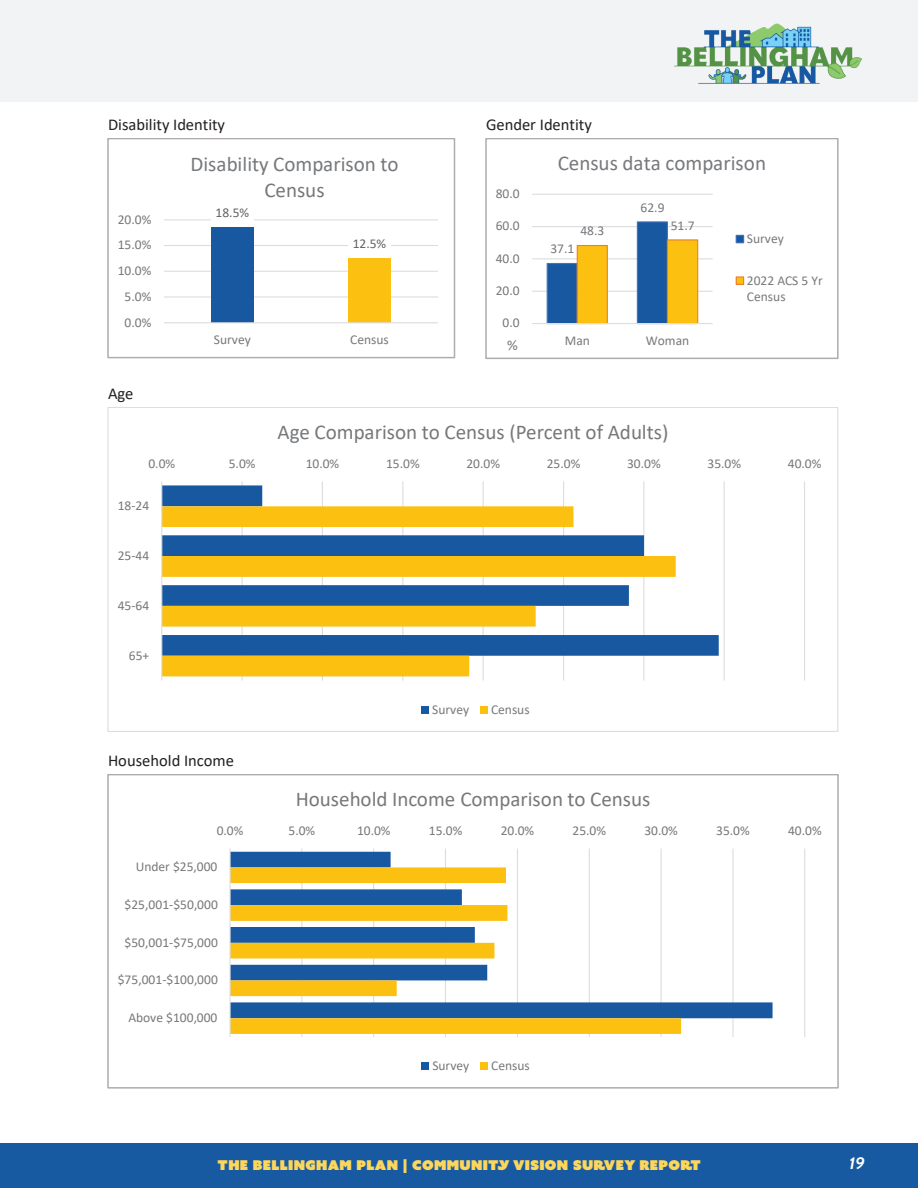
<style>
.page{position:relative;width:918px;height:1188px;background:#fff}
.page>*{position:absolute;margin:0;border:0;box-sizing:border-box;transform-origin:0 0}
.t1{font:21px/25.8px "Calibri";color:#76787b;text-align:center}
.t2{font:16.5px "Calibri";color:#231f20}
.t3{font:italic 16.5px "Cabin";color:#fff}
.t4{font:15px "Calibri";color:#76787b}
.t5{font:13.5px/16.5px "Calibri";color:#76787b}
.t6{font:13.5px "Azo Sans Uber";letter-spacing:.025em;color:#fdd65b}
.t7{font:13.5px "Calibri";color:#636366}
</style>
<div class="page">
<div style="left:0;top:1143px;width:918px;height:45px;background:#185aa2"></div>
<div style="left:0;top:0;width:918px;height:102px;background:#f2f3f4"></div>
<img style="left:674px;top:23px;width:188px;height:61px">
<hr style="left:164px;top:296px;width:274px;height:2px;background:#dcdddf">
<hr style="left:164px;top:271px;width:274px;height:1px;background:#dcdddf">
<hr style="left:164px;top:245px;width:274px;height:1px;background:#dcdddf">
<hr style="left:164px;top:219px;width:274px;height:1px;background:#dcdddf">
<div style="left:211px;top:228px;width:43px;height:95px;background:#1858a0"></div>
<div style="left:348px;top:258px;width:43px;height:65px;background:#fcc011"></div>
<hr style="left:164px;top:322px;width:274px;height:1px;background:#dcdddf">
<div style="left:211px;top:202px;width:43px;height:21px;background:#fff"></div>
<div style="left:348px;top:233px;width:43px;height:21px;background:#fff"></div>
<div style="left:107px;top:139px;width:348px;height:219px;border:2px solid #afacab"></div>
<hr style="left:532px;top:291px;width:181px;height:1px;background:#dcdddf">
<hr style="left:532px;top:258px;width:181px;height:1px;background:#dcdddf">
<hr style="left:532px;top:226px;width:181px;height:1px;background:#dcdddf">
<hr style="left:532px;top:194px;width:181px;height:1px;background:#dcdddf">
<svg style="left:546px;top:221px;width:153px;height:104px"></svg>
<hr style="left:532px;top:323px;width:181px;height:1px;background:#dcdddf">
<div style="left:736px;top:235px;width:8px;height:8px;background:#1858a0"></div>
<div style="left:736px;top:235px;width:8px;height:8px;border:1px solid #4671b8"></div>
<div style="left:736px;top:277px;width:8px;height:7px;background:#fcc011"></div>
<div style="left:736px;top:276px;width:8px;height:9px;border:1px solid #ee7d2f"></div>
<div style="left:485px;top:139px;width:354px;height:220px;border:2px solid #afacab"></div>
<hr style="left:242px;top:481px;width:1px;height:200px;background:#dcdddf">
<hr style="left:322px;top:481px;width:1px;height:200px;background:#dcdddf">
<hr style="left:402px;top:481px;width:1px;height:200px;background:#dcdddf">
<hr style="left:483px;top:481px;width:1px;height:200px;background:#dcdddf">
<hr style="left:563px;top:481px;width:1px;height:200px;background:#dcdddf">
<hr style="left:643px;top:481px;width:1px;height:200px;background:#dcdddf">
<hr style="left:724px;top:481px;width:1px;height:200px;background:#dcdddf">
<hr style="left:804px;top:481px;width:1px;height:200px;background:#dcdddf">
<svg style="left:162px;top:485px;width:557px;height:171px"></svg>
<svg style="left:162px;top:506px;width:514px;height:170px"></svg>
<hr style="left:161px;top:481px;width:1px;height:200px;background:#dcdddf">
<div style="left:422px;top:706px;width:7px;height:7px;background:#1858a0"></div>
<div style="left:480px;top:706px;width:8px;height:7px;background:#fcc011"></div>
<hr style="left:301px;top:849px;width:1px;height:188px;background:#dcdddf">
<hr style="left:373px;top:849px;width:1px;height:188px;background:#dcdddf">
<hr style="left:445px;top:849px;width:1px;height:188px;background:#dcdddf">
<hr style="left:517px;top:849px;width:1px;height:188px;background:#dcdddf">
<hr style="left:589px;top:849px;width:1px;height:188px;background:#dcdddf">
<hr style="left:661px;top:849px;width:1px;height:188px;background:#dcdddf">
<hr style="left:732px;top:849px;width:2px;height:188px;background:#dcdddf">
<hr style="left:804px;top:849px;width:1px;height:188px;background:#dcdddf">
<svg style="left:231px;top:852px;width:542px;height:166px"></svg>
<svg style="left:231px;top:867px;width:450px;height:167px"></svg>
<hr style="left:229px;top:849px;width:2px;height:188px;background:#dcdddf">
<div style="left:422px;top:1062px;width:7px;height:8px;background:#1858a0"></div>
<div style="left:480px;top:1062px;width:8px;height:8px;background:#fcc011"></div>
<div style="left:107px;top:775px;width:732px;height:314px;border:2px solid #afacab"></div>
<p class="t2" style="left:108px;top:113px;width:119px">Disability Identity</p>
<p class="t2" style="left:486px;top:113px;width:107px">Gender Identity</p>
<p class="t5" style="left:118px;top:211px;width:35px">20.0%</p>
<p class="t5" style="left:118px;top:236px;width:35px">15.0%</p>
<p class="t5" style="left:118px;top:262px;width:35px">10.0%</p>
<p class="t5" style="left:125px;top:288px;width:28px">5.0%</p>
<p class="t5" style="left:125px;top:314px;width:28px">0.0%</p>
<p class="t2" style="left:108px;top:382px;width:27px">Age</p>
<h1 class="t1" style="left:191px;top:151px;width:209px">Disability Comparison to<br>Census</h1>
<p class="t5" style="left:496px;top:185px;width:25px">80.0</p>
<h1 class="t1" style="left:558px;top:149px;width:210px">Census data comparison</h1>
<p class="t7" style="left:216px;top:204px;width:35px">18.5%</p>
<p class="t5" style="left:641px;top:198px;width:25px">62.9</p>
<p class="t7" style="left:353px;top:234px;width:35px">12.5%</p>
<p class="t5" style="left:496px;top:217px;width:25px">60.0</p>
<p class="t5" style="left:496px;top:250px;width:25px">40.0</p>
<p class="t5" style="left:496px;top:282px;width:25px">20.0</p>
<p class="t5" style="left:580px;top:222px;width:25px">48.3</p>
<p class="t5" style="left:550px;top:240px;width:25px">37.1</p>
<p class="t5" style="left:671px;top:216px;width:25px">51.7</p>
<p class="t5" style="left:747px;top:230px;width:38px">Survey</p>
<p class="t5" style="left:747px;top:271px;width:77px">2022 ACS 5 Yr<br>Census</p>
<p class="t5" style="left:503px;top:314px;width:19px">0.0</p>
<p class="t5" style="left:214px;top:331px;width:38px">Survey</p>
<p class="t5" style="left:350px;top:331px;width:40px">Census</p>
<p class="t4" style="left:507px;top:335px;width:12px">%</p>
<p class="t5" style="left:565px;top:332px;width:27px">Man</p>
<p class="t5" style="left:646px;top:332px;width:45px">Woman</p>
<h1 class="t1" style="left:278px;top:418px;width:392px">Age Comparison to Census (Percent of Adults)</h1>
<p class="t5" style="left:148px;top:455px;width:28px">0.0%</p>
<p class="t5" style="left:229px;top:455px;width:28px">5.0%</p>
<p class="t5" style="left:306px;top:455px;width:35px">10.0%</p>
<p class="t5" style="left:386px;top:455px;width:35px">15.0%</p>
<p class="t5" style="left:466px;top:455px;width:35px">20.0%</p>
<p class="t5" style="left:547px;top:455px;width:35px">25.0%</p>
<p class="t5" style="left:627px;top:455px;width:35px">30.0%</p>
<p class="t5" style="left:708px;top:455px;width:35px">35.0%</p>
<p class="t5" style="left:788px;top:455px;width:35px">40.0%</p>
<p class="t5" style="left:118px;top:497px;width:33px">18-24</p>
<p class="t5" style="left:118px;top:547px;width:33px">25-44</p>
<p class="t5" style="left:118px;top:597px;width:33px">45-64</p>
<p class="t5" style="left:129px;top:647px;width:22px">65+</p>
<p class="t2" style="left:108px;top:749px;width:127px">Household Income</p>
<p class="t5" style="left:432px;top:701px;width:38px">Survey</p>
<p class="t5" style="left:491px;top:701px;width:40px">Census</p>
<h1 class="t1" style="left:296px;top:786px;width:356px">Household Income Comparison to Census</h1>
<p class="t5" style="left:217px;top:822px;width:28px">0.0%</p>
<p class="t5" style="left:289px;top:822px;width:28px">5.0%</p>
<p class="t5" style="left:357px;top:822px;width:35px">10.0%</p>
<p class="t5" style="left:429px;top:822px;width:35px">15.0%</p>
<p class="t5" style="left:501px;top:822px;width:35px">20.0%</p>
<p class="t5" style="left:573px;top:822px;width:35px">25.0%</p>
<p class="t5" style="left:644px;top:822px;width:35px">30.0%</p>
<p class="t5" style="left:716px;top:822px;width:35px">35.0%</p>
<p class="t5" style="left:788px;top:822px;width:35px">40.0%</p>
<p class="t5" style="left:136px;top:858px;width:83px">Under $25,000</p>
<p class="t5" style="left:125px;top:896px;width:95px">$25,001-$50,000</p>
<p class="t5" style="left:125px;top:934px;width:95px">$50,001-$75,000</p>
<p class="t5" style="left:118px;top:971px;width:102px">$75,001-$100,000</p>
<p class="t5" style="left:128px;top:1009px;width:91px">Above $100,000</p>
<p class="t5" style="left:432px;top:1057px;width:38px">Survey</p>
<p class="t5" style="left:491px;top:1057px;width:40px">Census</p>
<p class="t6" style="left:218px;top:1156px;width:485px">THE BELLINGHAM PLAN | COMMUNITY VISION SURVEY REPORT</p>
<p class="t3" style="left:850px;top:1151px;width:17px">19</p>
</div>
